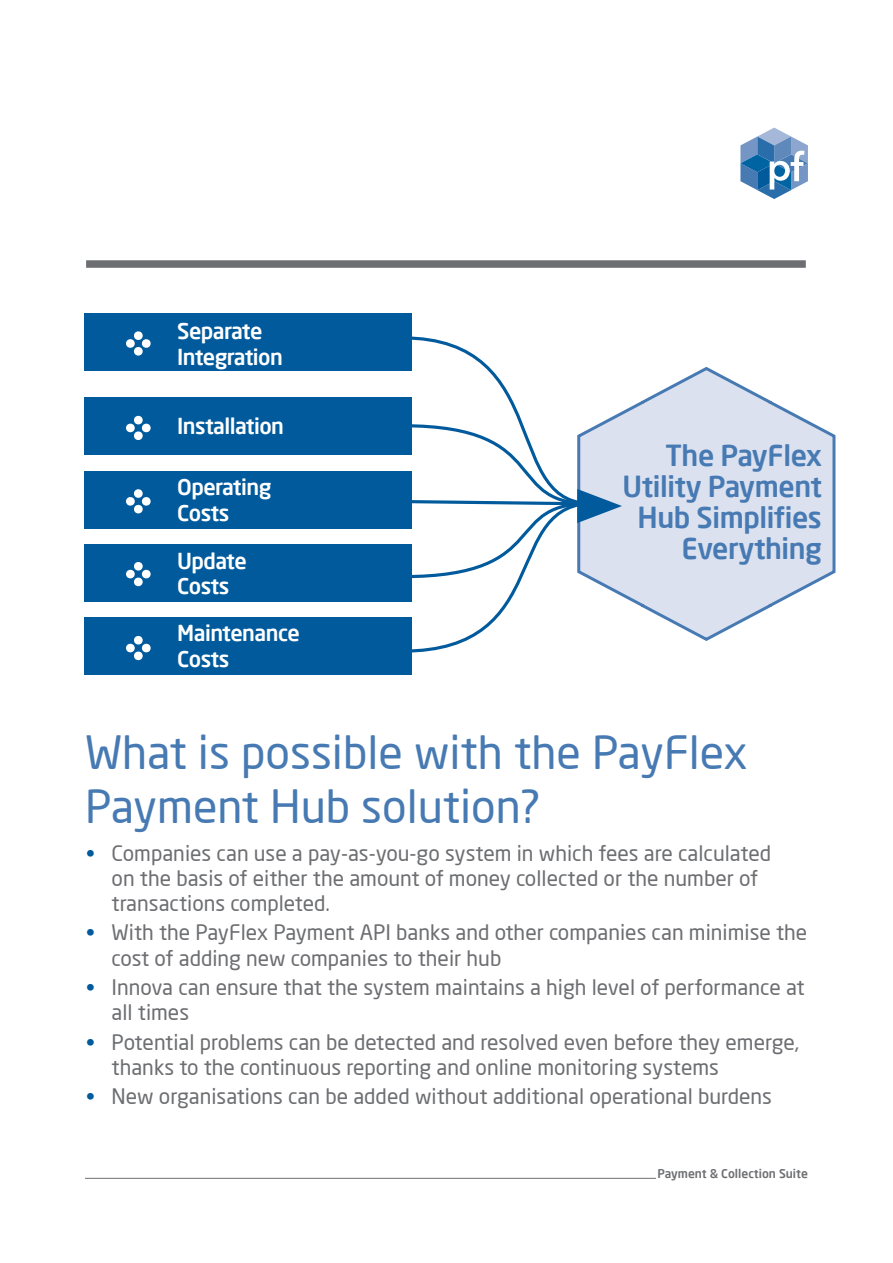
<style>
.page{position:relative;width:893px;height:1263px;background:#fff}
.page>*{position:absolute;margin:0;border:0;box-sizing:border-box;transform-origin:0 0}
.t1{font:45px/54px "Neo Sans Pro";color:#477ab3}
.t2{font:500 28.5px/30.8px "Neo Sans Pro";letter-spacing:-.015em;color:#477ab3;text-align:right}
.t3{font:500 21.6px/26px "Neo Sans Pro";letter-spacing:-.025em;color:#fff}
.t4{font:21px/25.2px "Neo Sans Pro";color:#6d6e71}
.t5{font:500 12px "Neo Sans Pro";color:#6d6e71}
.s1{color:#005a9c}
</style>
<div class="page">
<svg style="left:622px;top:366px;width:214px;height:275px"></svg>
<div style="left:84px;top:617px;width:328px;height:58px;background:#005a9c"></div>
<div style="left:84px;top:397px;width:328px;height:58px;background:#005a9c"></div>
<svg style="left:740px;top:128px;width:68px;height:71px"></svg>
<div style="left:86px;top:260px;width:720px;height:8px;background:#6d6e71"></div>
<hr style="left:85px;top:1178px;width:571px;height:1px;background:#6d6e71">
<div style="left:84px;top:314px;width:328px;height:57px;background:#005a9c"></div>
<div style="left:84px;top:471px;width:328px;height:58px;background:#005a9c"></div>
<div style="left:84px;top:544px;width:328px;height:58px;background:#005a9c"></div>
<svg style="left:126px;top:331px;width:25px;height:25px"></svg>
<svg style="left:126px;top:415px;width:25px;height:25px"></svg>
<svg style="left:126px;top:636px;width:25px;height:25px"></svg>
<svg style="left:126px;top:489px;width:25px;height:25px"></svg>
<svg style="left:126px;top:562px;width:25px;height:25px"></svg>
<svg style="left:412px;top:336px;width:210px;height:317px"></svg>
<p class="t3" style="left:177px;top:317px;width:107px">Separate<br>Integration</p>
<p class="t3" style="left:177px;top:413px;width:108px">Installation</p>
<p class="t3" style="left:177px;top:474px;width:96px">Operating<br>Costs</p>
<p class="t3" style="left:177px;top:547px;width:71px">Update<br>Costs</p>
<p class="t3" style="left:177px;top:620px;width:124px">Maintenance<br>Costs</p>
<h2 class="t2" style="left:622px;top:440px;width:201px">The PayFlex<br>Utility Payment<br>Hub Simplifies<br>Everything</h2>
<h1 class="t1" style="left:85px;top:725px;width:664px">What is possible with the PayFlex<br>Payment Hub solution?</h1>
<p class="t4" style="left:112px;top:840px;width:661px;text-indent:-26px"><span class="s1">•</span> Companies can use a pay-as-you-go system in which fees are calculated on the basis of either the amount of money collected or the number of transactions completed.</p>
<p class="t4" style="left:112px;top:920px;width:697px;text-indent:-26px"><span class="s1">•</span> With the PayFlex Payment API banks and other companies can minimise the cost of adding new companies to their hub</p>
<p class="t4" style="left:112px;top:974px;width:694px;text-indent:-26px"><span class="s1">•</span> Innova can ensure that the system maintains a high level of performance at all times</p>
<p class="t4" style="left:112px;top:1029px;width:689px;text-indent:-26px"><span class="s1">•</span> Potential problems can be detected and resolved even before they emerge, thanks to the continuous reporting and online monitoring systems</p>
<p class="t4" style="left:86px;top:1084px;width:687px"><span class="s1">•</span> New organisations can be added without additional operational burdens</p>
<p class="t5" style="left:658px;top:1166px;width:152px">Payment &amp; Collection Suite</p>
</div>
